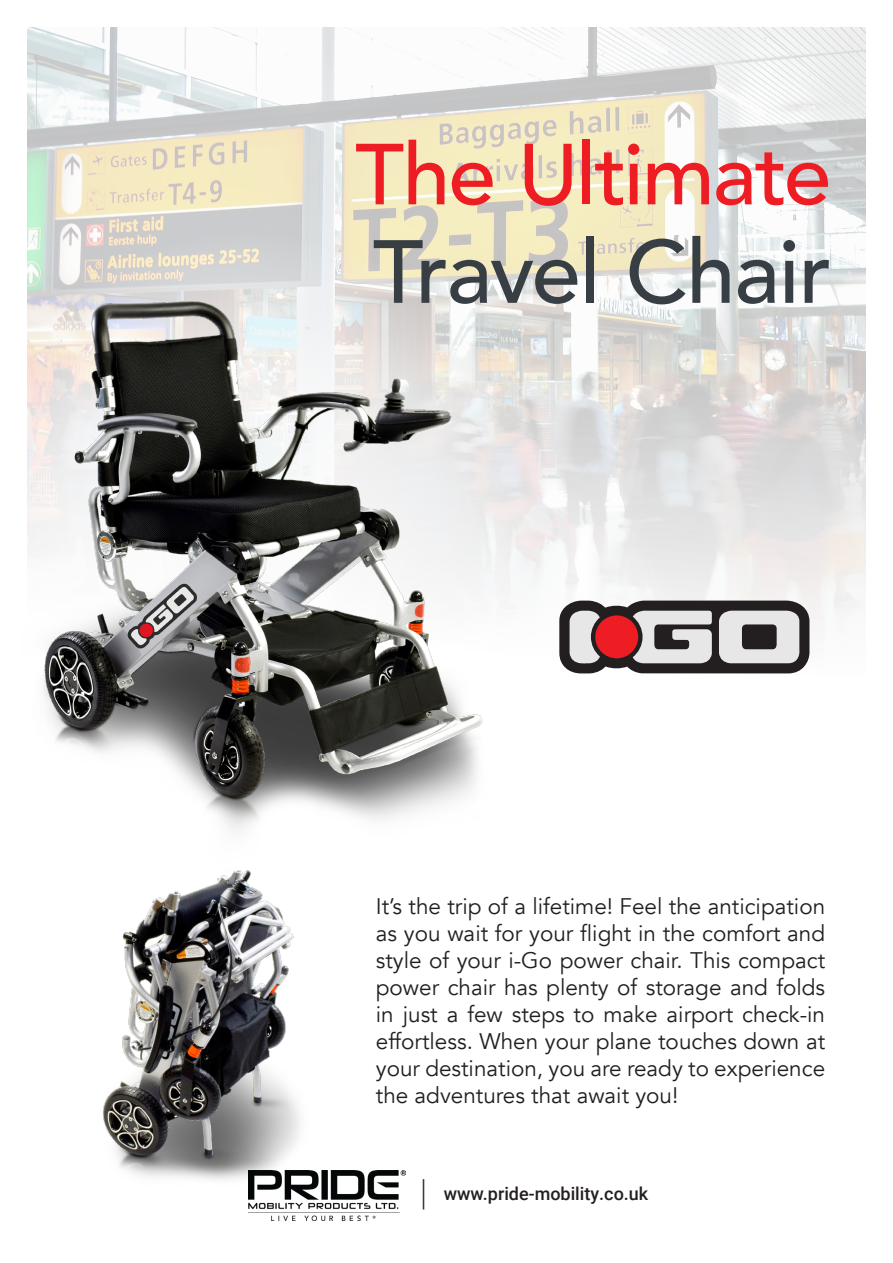
<style>
.page{position:relative;width:893px;height:1263px;background:#fff}
.page>*{position:absolute;margin:0;border:0;box-sizing:border-box;transform-origin:0 0}
.t1{font:500 88.5px "Avenir";letter-spacing:-.02em;color:#383f44}
.t2{font:500 85.5px "Avenir";letter-spacing:-.025em;color:#ee1d23}
.t3{font:22.5px/27px "Avenir";color:#231f20;text-align:justify}
.t4{font:500 18px "Roboto";color:#231f20}
.s1{font-weight:400;font-size:36px}
</style>
<div class="page">
<img style="left:27px;top:27px;width:839px;height:647px">
<svg style="left:27px;top:230px;width:515px;height:444px"></svg>
<svg style="left:559px;top:601px;width:250px;height:72px;background:#8e7b7c"></svg>
<img style="left:27px;top:280px;width:472px;height:551px">
<img style="left:248px;top:1207px;width:152px;height:13px">
<img style="left:102px;top:870px;width:304px;height:337px">
<p class="t2" style="left:355px;top:101px;width:478px">The Ultimate</p>
<p class="t1" style="left:373px;top:195px;width:460px">Travel Chair</p>
<p class="t3" style="left:376px;top:893px;width:451px">It’s the trip of a lifetime! Feel the anticipation as you wait for your flight in the comfort and style of your i-Go power chair. This compact power chair has plenty of storage and folds in just a few steps to make airport check-in effortless. When your plane touches down at your destination, you are ready to experience the adventures that await you!</p>
<p class="t4" style="left:421px;top:1181px;width:228px"><span class="s1">|</span> www.pride-mobility.co.uk</p>
</div>
